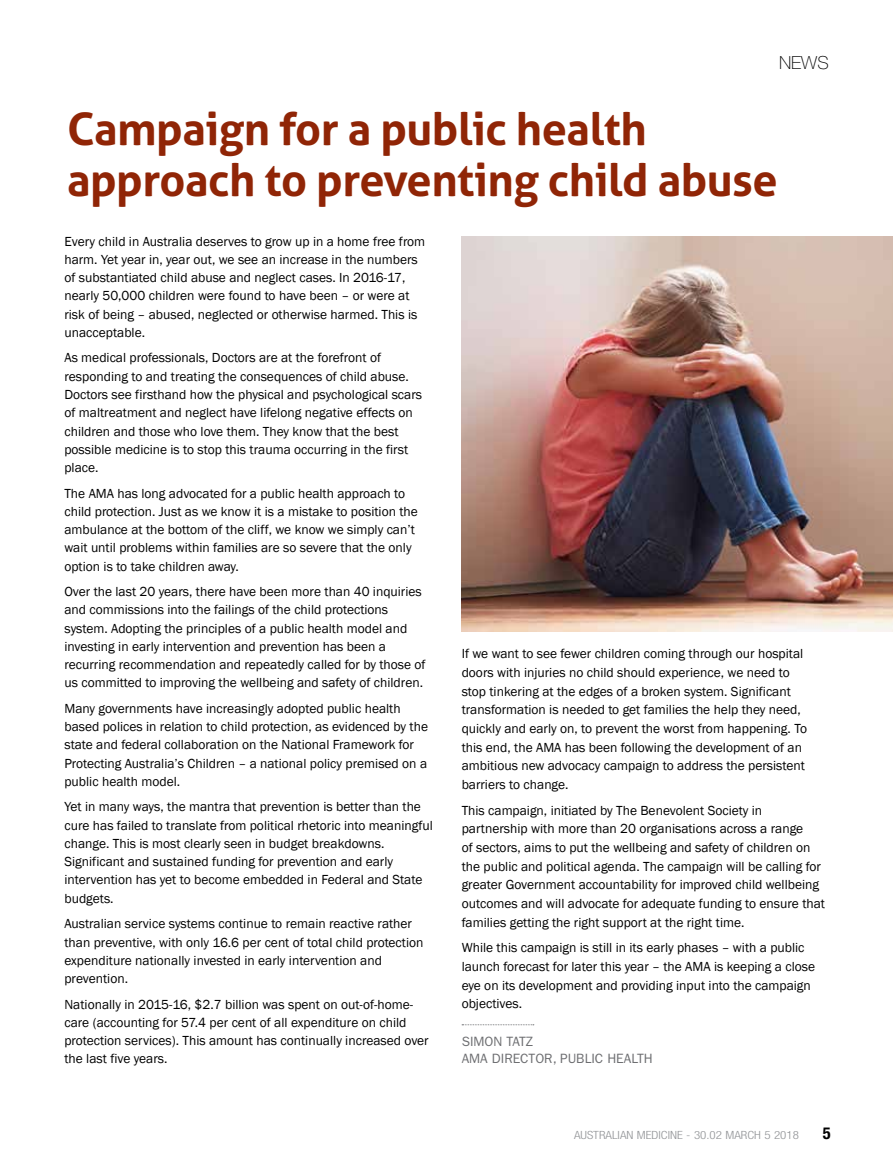
<style>
.page{position:relative;width:893px;height:1170px;background:#fff}
.page>*{position:absolute;margin:0;border:0;box-sizing:border-box;transform-origin:0 0}
.t1{font:700 45px/51px "Aller";letter-spacing:-.01em;color:#902506}
.t2{font:100 18px "Helvetica Neue";color:#000}
.t3{font:700 condensed 16.5px "Helvetica Neue";color:#000}
.t4{font:13.5px/18.3px "Franklin Gothic";color:#000}
.t5{font:13.5px/16.8px "ITC Franklin Gothic Std";color:#6d6e71}
.t6{font:300 condensed 11.25px "Helvetica Neue";color:#939598;scale:1.15 1}
</style>
<div class="page">
<svg style="left:462px;top:1024px;width:72px;height:1px"></svg>
<img style="left:462px;top:236px;width:431px;height:396px">
<h2 class="t2" style="left:779px;top:52px;width:51px">NEWS</h2>
<h1 class="t1" style="left:67px;top:103px;width:712px">Campaign for a public health approach to preventing child abuse</h1>
<p class="t4" style="left:64px;top:232px;width:362px">Every child in Australia deserves to grow up in a home free from harm. Yet year in, year out, we see an increase in the numbers of substantiated child abuse and neglect cases. In 2016-17, nearly 50,000 children were found to have been – or were at risk of being – abused, neglected or otherwise harmed. This is unacceptable.</p>
<p class="t4" style="left:64px;top:349px;width:359px">As medical professionals, Doctors are at the forefront of responding to and treating the consequences of child abuse.<br>Doctors see firsthand how the physical and psychological scars of maltreatment and neglect have lifelong negative effects on children and those who love them. They know that the best possible medicine is to stop this trauma occurring in the first place.</p>
<p class="t4" style="left:64px;top:484px;width:355px">The AMA has long advocated for a public health approach to child protection. Just as we know it is a mistake to position the ambulance at the bottom of the cliff, we know we simply can’t wait until problems within families are so severe that the only option is to take children away.</p>
<p class="t4" style="left:64px;top:582px;width:363px">Over the last 20 years, there have been more than 40 inquiries and commissions into the failings of the child protections system. Adopting the principles of a public health model and investing in early intervention and prevention has been a recurring recommendation and repeatedly called for by those of us committed to improving the wellbeing and safety of children.</p>
<p class="t4" style="left:64px;top:699px;width:365px">Many governments have increasingly adopted public health based polices in relation to child protection, as evidenced by the state and federal collaboration on the National Framework for Protecting Australia’s Children – a national policy premised on a public health model.</p>
<p class="t4" style="left:64px;top:798px;width:370px">Yet in many ways, the mantra that prevention is better than the cure has failed to translate from political rhetoric into meaningful change. This is most clearly seen in budget breakdowns.<br>Significant and sustained funding for prevention and early intervention has yet to become embedded in Federal and State budgets.</p>
<p class="t4" style="left:64px;top:914px;width:361px">Australian service systems continue to remain reactive rather than preventive, with only 16.6 per cent of total child protection expenditure nationally invested in early intervention and prevention.</p>
<p class="t4" style="left:64px;top:995px;width:366px">Nationally in 2015-16, $2.7 billion was spent on out-of-home&shy;care (accounting for 57.4 per cent of all expenditure on child protection services). This amount has continually increased over the last five years.</p>
<p class="t4" style="left:462px;top:644px;width:347px">If we want to see fewer children coming through our hospital doors with injuries no child should experience, we need to stop tinkering at the edges of a broken system. Significant transformation is needed to get families the help they need, quickly and early on, to prevent the worst from happening. To this end, the AMA has been following the development of an ambitious new advocacy campaign to address the persistent barriers to change.</p>
<p class="t4" style="left:462px;top:801px;width:365px">This campaign, initiated by The Benevolent Society in partnership with more than 20 organisations across a range<br>of sectors, aims to put the wellbeing and safety of children on the public and political agenda. The campaign will be calling for greater Government accountability for improved child wellbeing outcomes and will advocate for adequate funding to ensure that families getting the right support at the right time.</p>
<p class="t4" style="left:462px;top:938px;width:355px">While this campaign is still in its early phases – with a public launch forecast for later this year – the AMA is keeping a close eye on its development and providing input into the campaign objectives.</p>
<p class="t5" style="left:462px;top:1033px;width:193px">SIMON TATZ<br>AMA DIRECTOR, PUBLIC HEALTH</p>
<p class="t6" style="left:574px;top:1128px;width:197px">AUSTRALIAN MEDICINE - 30.02 MARCH 5 2018</p>
<p class="t3" style="left:823px;top:1123px;width:9px">5</p>
</div>
